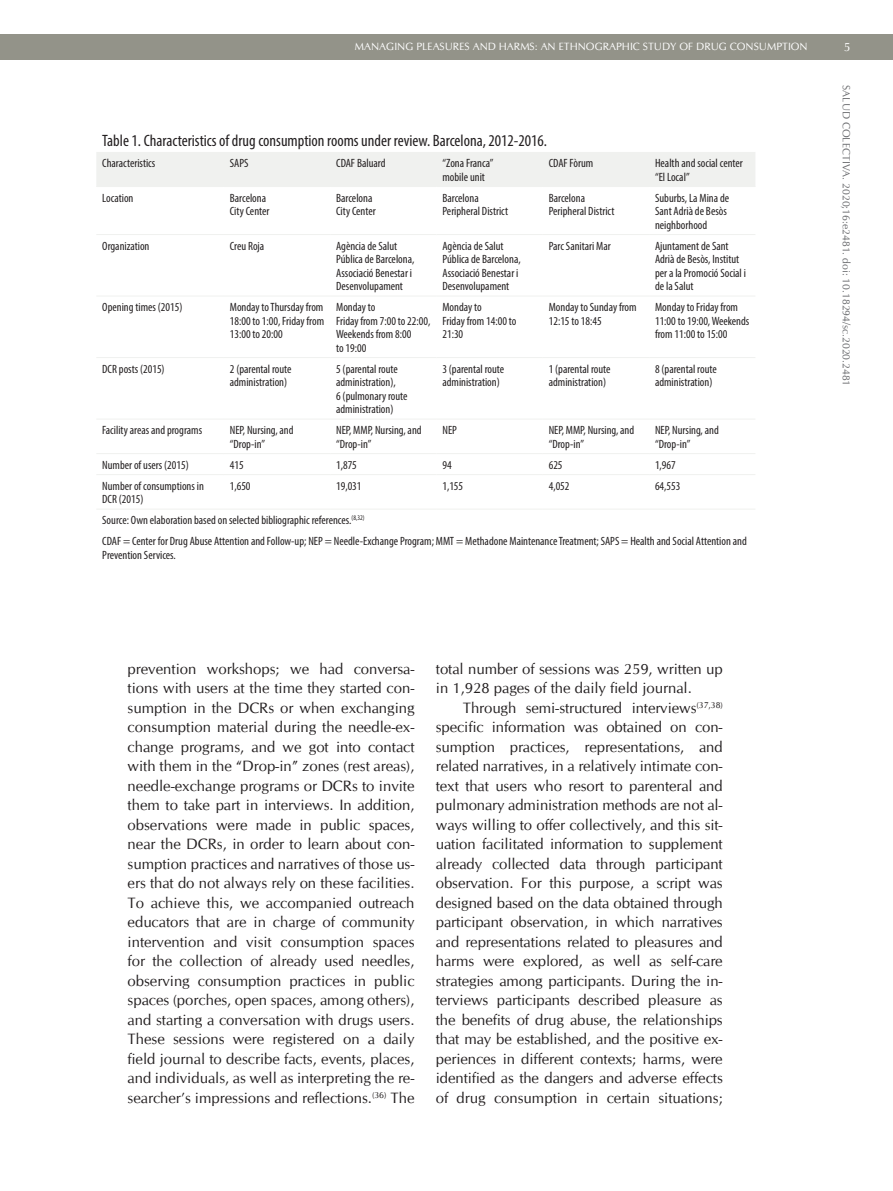
<style>
.page{position:relative;width:893px;height:1191px;background:#fff}
.page>*{position:absolute;margin:0;border:0;box-sizing:border-box;transform-origin:0 0}
.t1{font:condensed 16.5px "Myriad Pro";color:#231f20}
.t2{font:15px/19.5px "CG Omega";color:#231f20;text-align:justify}
.t3{font:condensed 12px/13.5px "Myriad Pro";color:#231f20}
.t4{font:12px "CG Omega";color:#fff}
.t5{font:10.5px "CG Omega";color:#fff}
.t6{font:10.5px "CG Omega";color:#6c6d70}
</style>
<div class="page">
<div style="left:0;top:34px;width:893px;height:26px;background:#939389"></div>
<div style="left:96px;top:152px;width:659px;height:34px;background:#f0f1ef"></div>
<hr style="left:96px;top:186px;width:128px;height:1px;background:#f0f1ef">
<hr style="left:224px;top:186px;width:106px;height:1px;background:#f0f1ef">
<hr style="left:330px;top:186px;width:106px;height:1px;background:#f0f1ef">
<hr style="left:436px;top:186px;width:107px;height:1px;background:#f0f1ef">
<hr style="left:543px;top:186px;width:106px;height:1px;background:#f0f1ef">
<hr style="left:649px;top:186px;width:106px;height:1px;background:#f0f1ef">
<hr style="left:96px;top:234px;width:128px;height:1px;background:#f0f1ef">
<hr style="left:224px;top:234px;width:106px;height:1px;background:#f0f1ef">
<hr style="left:330px;top:234px;width:106px;height:1px;background:#f0f1ef">
<hr style="left:436px;top:234px;width:107px;height:1px;background:#f0f1ef">
<hr style="left:543px;top:234px;width:106px;height:1px;background:#f0f1ef">
<hr style="left:649px;top:234px;width:106px;height:1px;background:#f0f1ef">
<hr style="left:96px;top:296px;width:128px;height:1px;background:#f0f1ef">
<hr style="left:224px;top:296px;width:106px;height:1px;background:#f0f1ef">
<hr style="left:330px;top:296px;width:106px;height:1px;background:#f0f1ef">
<hr style="left:436px;top:296px;width:107px;height:1px;background:#f0f1ef">
<hr style="left:543px;top:296px;width:106px;height:1px;background:#f0f1ef">
<hr style="left:649px;top:296px;width:106px;height:1px;background:#f0f1ef">
<hr style="left:96px;top:357px;width:128px;height:1px;background:#f0f1ef">
<hr style="left:224px;top:357px;width:106px;height:1px;background:#f0f1ef">
<hr style="left:330px;top:357px;width:106px;height:1px;background:#f0f1ef">
<hr style="left:436px;top:357px;width:107px;height:1px;background:#f0f1ef">
<hr style="left:543px;top:357px;width:106px;height:1px;background:#f0f1ef">
<hr style="left:649px;top:357px;width:106px;height:1px;background:#f0f1ef">
<hr style="left:96px;top:419px;width:128px;height:1px;background:#f0f1ef">
<hr style="left:224px;top:419px;width:106px;height:1px;background:#f0f1ef">
<hr style="left:330px;top:419px;width:106px;height:1px;background:#f0f1ef">
<hr style="left:436px;top:419px;width:107px;height:1px;background:#f0f1ef">
<hr style="left:543px;top:419px;width:106px;height:1px;background:#f0f1ef">
<hr style="left:649px;top:419px;width:106px;height:1px;background:#f0f1ef">
<hr style="left:96px;top:453px;width:128px;height:1px;background:#f0f1ef">
<hr style="left:224px;top:453px;width:106px;height:1px;background:#f0f1ef">
<hr style="left:330px;top:453px;width:106px;height:1px;background:#f0f1ef">
<hr style="left:436px;top:453px;width:107px;height:1px;background:#f0f1ef">
<hr style="left:543px;top:453px;width:106px;height:1px;background:#f0f1ef">
<hr style="left:649px;top:453px;width:106px;height:1px;background:#f0f1ef">
<hr style="left:96px;top:474px;width:128px;height:1px;background:#f0f1ef">
<hr style="left:224px;top:474px;width:106px;height:1px;background:#f0f1ef">
<hr style="left:330px;top:474px;width:106px;height:1px;background:#f0f1ef">
<hr style="left:436px;top:474px;width:107px;height:1px;background:#f0f1ef">
<hr style="left:543px;top:474px;width:106px;height:1px;background:#f0f1ef">
<hr style="left:649px;top:474px;width:106px;height:1px;background:#f0f1ef">
<hr style="left:96px;top:509px;width:128px;height:1px;background:#f0f1ef">
<hr style="left:224px;top:509px;width:106px;height:1px;background:#f0f1ef">
<hr style="left:330px;top:509px;width:106px;height:1px;background:#f0f1ef">
<hr style="left:436px;top:509px;width:107px;height:1px;background:#f0f1ef">
<hr style="left:543px;top:509px;width:106px;height:1px;background:#f0f1ef">
<hr style="left:649px;top:509px;width:106px;height:1px;background:#f0f1ef">
<p class="t5" style="left:355px;top:40px;width:454px">Managing pleasures and harms: An ethnographic study of drug consumption</p>
<p class="t4" style="left:844px;top:40px;width:8px">5</p>
<p class="t6" style="left:852px;top:85px;width:303px;rotate:90deg">SALUD COLECTIVA. 2020;16:e2481. doi: 10.18294/sc.2020.2481</p>
<p class="t1" style="left:102px;top:131px;width:446px">Table 1. Characteristics of drug consumption rooms under review. Barcelona, 2012-2016.</p>
<p class="t3" style="left:102px;top:156px;width:55px">Characteristics</p>
<p class="t3" style="left:230px;top:156px;width:20px">SAPS</p>
<p class="t3" style="left:336px;top:156px;width:51px">CDAF Baluard</p>
<p class="t3" style="left:442px;top:156px;width:53px">“Zona Franca” mobile unit</p>
<p class="t3" style="left:549px;top:156px;width:46px">CDAF Fòrum</p>
<p class="t3" style="left:655px;top:156px;width:89px">Health and social center “El Local”</p>
<p class="t3" style="left:102px;top:191px;width:33px">Location</p>
<p class="t3" style="left:230px;top:191px;width:41px">Barcelona<br>City Center</p>
<p class="t3" style="left:336px;top:191px;width:41px">Barcelona<br>City Center</p>
<p class="t3" style="left:442px;top:191px;width:67px">Barcelona<br>Peripheral District</p>
<p class="t3" style="left:549px;top:191px;width:67px">Barcelona<br>Peripheral District</p>
<p class="t3" style="left:655px;top:191px;width:76px">Suburbs, La Mina de<br>Sant Adrià de Besòs neighborhood</p>
<p class="t3" style="left:102px;top:239px;width:49px">Organization</p>
<p class="t3" style="left:230px;top:239px;width:36px">Creu Roja</p>
<p class="t3" style="left:336px;top:239px;width:80px">Agència de Salut<br>Pública de Barcelona,<br>Associació Benestar i<br>Desenvolupament</p>
<p class="t3" style="left:442px;top:239px;width:80px">Agència de Salut<br>Pública de Barcelona,<br>Associació Benestar i<br>Desenvolupament</p>
<p class="t3" style="left:549px;top:239px;width:64px">Parc Sanitari Mar</p>
<p class="t3" style="left:655px;top:239px;width:92px">Ajuntament de Sant<br>Adrià de Besòs, Institut per a la Promoció Social i de la Salut</p>
<p class="t3" style="left:102px;top:300px;width:82px">Opening times (2015)</p>
<p class="t3" style="left:230px;top:300px;width:96px;text-align:justify">Monday to Thursday from 18:00 to 1:00, Friday from 13:00 to 20:00</p>
<p class="t3" style="left:336px;top:300px;width:96px">Monday to<br>Friday from 7:00 to 22:00,<br>Weekends from 8:00<br>to 19:00</p>
<p class="t3" style="left:442px;top:300px;width:75px">Monday to<br>Friday from 14:00 to<br>21:30</p>
<p class="t3" style="left:549px;top:300px;width:89px">Monday to Sunday from<br>12:15 to 18:45</p>
<p class="t3" style="left:655px;top:300px;width:96px">Monday to Friday from<br>11:00 to 19:00, Weekends from 11:00 to 15:00</p>
<p class="t3" style="left:102px;top:362px;width:64px">DCR posts (2015)</p>
<p class="t3" style="left:230px;top:362px;width:63px">2 (parental route administration)</p>
<p class="t3" style="left:336px;top:362px;width:73px">5 (parental route administration),<br>6 (pulmonary route administration)</p>
<p class="t3" style="left:442px;top:362px;width:63px">3 (parental route administration)</p>
<p class="t3" style="left:549px;top:362px;width:63px">1 (parental route administration)</p>
<p class="t3" style="left:655px;top:362px;width:63px">8 (parental route administration)</p>
<p class="t3" style="left:102px;top:423px;width:101px">Facility areas and programs</p>
<p class="t3" style="left:230px;top:423px;width:65px">NEP, Nursing, and “Drop-in”</p>
<p class="t3" style="left:336px;top:423px;width:87px">NEP, MMP, Nursing, and “Drop-in”</p>
<p class="t3" style="left:442px;top:423px;width:16px">NEP</p>
<p class="t3" style="left:549px;top:423px;width:87px">NEP, MMP, Nursing, and “Drop-in”</p>
<p class="t3" style="left:655px;top:423px;width:65px">NEP, Nursing, and “Drop-in”</p>
<p class="t3" style="left:102px;top:458px;width:88px">Number of users (2015)</p>
<p class="t3" style="left:230px;top:458px;width:15px">415</p>
<p class="t3" style="left:336px;top:458px;width:22px">1,875</p>
<p class="t3" style="left:442px;top:458px;width:11px">94</p>
<p class="t3" style="left:549px;top:458px;width:15px">625</p>
<p class="t3" style="left:655px;top:458px;width:22px">1,967</p>
<p class="t3" style="left:102px;top:479px;width:103px">Number of consumptions in<br>DCR (2015)</p>
<p class="t3" style="left:230px;top:479px;width:22px">1,650</p>
<p class="t3" style="left:336px;top:479px;width:27px">19,031</p>
<p class="t3" style="left:442px;top:479px;width:22px">1,155</p>
<p class="t3" style="left:549px;top:479px;width:22px">4,052</p>
<p class="t3" style="left:655px;top:479px;width:27px">64,553</p>
<p class="t3" style="left:102px;top:509px;width:646px;line-height:21px">Source: Own elaboration based on selected bibliographic references.<sup>(8,32)<br></sup>CDAF = Center for Drug Abuse Attention and Follow-up; NEP = Needle-Exchange Program; MMT = Methadone Maintenance Treatment; SAPS = Health and Social Attention and</p>
<p class="t3" style="left:102px;top:548px;width:75px">Prevention Services.</p>
<p class="t2" style="left:128px;top:659px;width:289px">prevention workshops; we had conversa&shy;tions with users at the time they started con&shy;sumption in the DCRs or when exchanging consumption material during the needle-ex&shy;change programs, and we got into contact with them in the “Drop-in” zones (rest areas), needle-exchange programs or DCRs to invite them to take part in interviews. In addition, observations were made in public spaces, near the DCRs, in order to learn about con&shy;sumption practices and narratives of those us&shy;ers that do not always rely on these facilities.<br>To achieve this, we accompanied outreach educators that are in charge of community intervention and visit consumption spaces for the collection of already used needles, observing consumption practices in public spaces (porches, open spaces, among others), and starting a conversation with drugs users.<br>These sessions were registered on a daily field journal to describe facts, events, places, and individuals, as well as interpreting the re&shy;searcher’s impressions and reflections.<sup>(36)</sup> The</p>
<p class="t2" style="left:436px;top:659px;width:288px">total number of sessions was 259, written up in 1,928 pages of the daily field journal.</p>
<p class="t2" style="left:436px;top:698px;width:288px;text-indent:27px">Through semi-structured interviews<sup>(37,38) </sup>specific information was obtained on con&shy;sumption practices, representations, and related narratives, in a relatively intimate con&shy;text that users who resort to parenteral and pulmonary administration methods are not al&shy;ways willing to offer collectively, and this sit&shy;uation facilitated information to supplement already collected data through participant observation. For this purpose, a script was designed based on the data obtained through participant observation, in which narratives and representations related to pleasures and harms were explored, as well as self-care strategies among participants. During the in&shy;terviews participants described pleasure as the benefits of drug abuse, the relationships that may be established, and the positive ex&shy;periences in different contexts; harms, were identified as the dangers and adverse effects of drug consumption in certain situations;</p>
</div>
